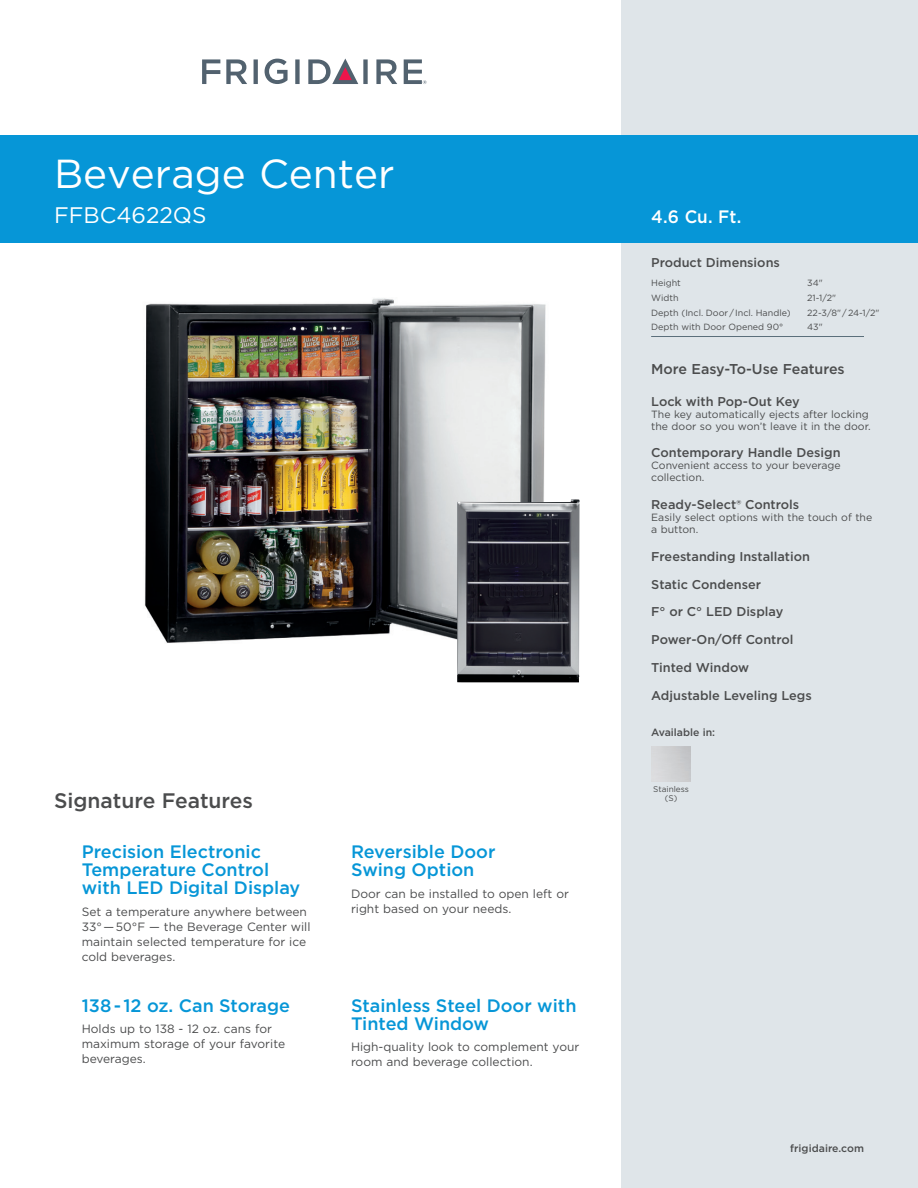
<style>
.page{position:relative;width:918px;height:1188px;background:#fff}
.page>*{position:absolute;margin:0;border:0;box-sizing:border-box;transform-origin:0 0}
.t1{font:40.5px "Gotham";color:#fff}
.t2{font:22.5px "Gotham";color:#fff}
.t3{font:500 21px "Gotham";color:#4b4c4d}
.t4{font:500 18px/18px "Gotham";color:#0696d7}
.t5{font:500 18px "Gotham";color:#fff;scale:.95 1}
.t6{font:500 14.25px "Gotham";color:#4b4c4d}
.t7{font:500 12.75px/27.8px "Gotham";color:#4b4c4d}
.t8{font:12px/15px "Gotham";color:#4b4c4d}
.t9{font:10.5px/12px "Gotham";color:#4b4c4d}
.t10{font:500 10.5px "Gotham";color:#4b4c4d}
.t11{font:9px "Gotham";color:#4b4c4d}
.t12{font:8.25px/9px "Gotham";color:#4b4c4d;text-align:center}
</style>
<div class="page">
<div style="left:621px;top:0;width:297px;height:1188px;background:#dfe5e9"></div>
<hr style="left:651px;top:336px;width:213px;height:1px;background:#5b6f7b">
<div style="left:0;top:135px;width:918px;height:108px;background:#0696d7"></div>
<svg style="left:265px;top:59px;width:23px;height:25px"></svg>
<svg style="left:202px;top:59px;width:18px;height:25px"></svg>
<svg style="left:226px;top:59px;width:21px;height:25px"></svg>
<svg style="left:254px;top:59px;width:4px;height:25px"></svg>
<svg style="left:295px;top:59px;width:5px;height:25px"></svg>
<svg style="left:376px;top:59px;width:21px;height:25px"></svg>
<svg style="left:308px;top:59px;width:60px;height:25px"></svg>
<svg style="left:404px;top:59px;width:23px;height:25px"></svg>
<img style="left:144px;top:298px;width:402px;height:345px">
<img style="left:457px;top:499px;width:123px;height:183px">
<h1 class="t1" style="left:54px;top:147px;width:342px">Beverage Center</h1>
<h2 class="t2" style="left:54px;top:201px;width:154px">FFBC4622QS</h2>
<h3 class="t5" style="left:651px;top:205px;width:96px">4.6 Cu. Ft.</h3>
<p class="t7" style="left:651px;top:249px;width:130px">Product Dimensions</p>
<p class="t11" style="left:651px;top:277px;width:31px">Height</p>
<p class="t11" style="left:807px;top:277px;width:17px">34"</p>
<p class="t11" style="left:651px;top:292px;width:29px">Width</p>
<p class="t11" style="left:807px;top:292px;width:30px">21-1/2"</p>
<p class="t11" style="left:651px;top:307px;width:141px">Depth (Incl. Door / Incl. Handle)</p>
<p class="t11" style="left:807px;top:307px;width:74px">22-3/8" / 24-1/2"</p>
<p class="t11" style="left:651px;top:321px;width:134px">Depth with Door Opened 90°</p>
<p class="t11" style="left:807px;top:321px;width:17px">43"</p>
<p class="t6" style="left:651px;top:359px;width:195px">More Easy-To-Use Features</p>
<h3 class="t3" style="left:54px;top:787px;width:201px">Signature Features</h3>
<h3 class="t4" style="left:82px;top:843px;width:220px">Precision Electronic<br>Temperature Control with LED Digital Display</h3>
<p class="t8" style="left:82px;top:904px;width:230px">Set a temperature anywhere between<br>33° — 50°F — the Beverage Center will maintain selected temperature for ice cold beverages.</p>
<h3 class="t4" style="left:82px;top:996px;width:210px">138 - 12 oz. Can Storage</h3>
<p class="t8" style="left:82px;top:1021px;width:205px">Holds up to 138 - 12 oz. cans for maximum storage of your favorite beverages.</p>
<h3 class="t4" style="left:351px;top:843px;width:146px">Reversible Door<br>Swing Option</h3>
<p class="t8" style="left:351px;top:886px;width:220px">Door can be installed to open left or right based on your needs.</p>
<h3 class="t4" style="left:351px;top:996px;width:227px">Stainless Steel Door with<br>Tinted Window</h3>
<p class="t8" style="left:351px;top:1039px;width:230px">High-quality look to complement your room and beverage collection.</p>
<p class="t7" style="left:651px;top:387px;width:150px">Lock with Pop-Out Key</p>
<p class="t9" style="left:651px;top:408px;width:221px">The key automatically ejects after locking the door so you won’t leave it in the door.</p>
<p class="t7" style="left:651px;top:439px;width:191px">Contemporary Handle Design</p>
<p class="t9" style="left:651px;top:459px;width:191px">Convenient access to your beverage collection.</p>
<p class="t7" style="left:651px;top:491px;width:150px">Ready-Select® Controls</p>
<p class="t9" style="left:651px;top:511px;width:223px">Easily select options with the touch of the a button.</p>
<p class="t7" style="left:651px;top:542px;width:162px">Freestanding Installation<br>Static Condenser<br>F° or C° LED Display<br>Power-On/Off Control<br>Tinted Window<br>Adjustable Leveling Legs</p>
<p class="t10" style="left:651px;top:725px;width:65px">Available in:</p>
<p class="t12" style="left:653px;top:785px;width:37px">Stainless (S)</p>
<p class="t10" style="left:790px;top:1141px;width:75px">frigidaire.com</p>
</div>
